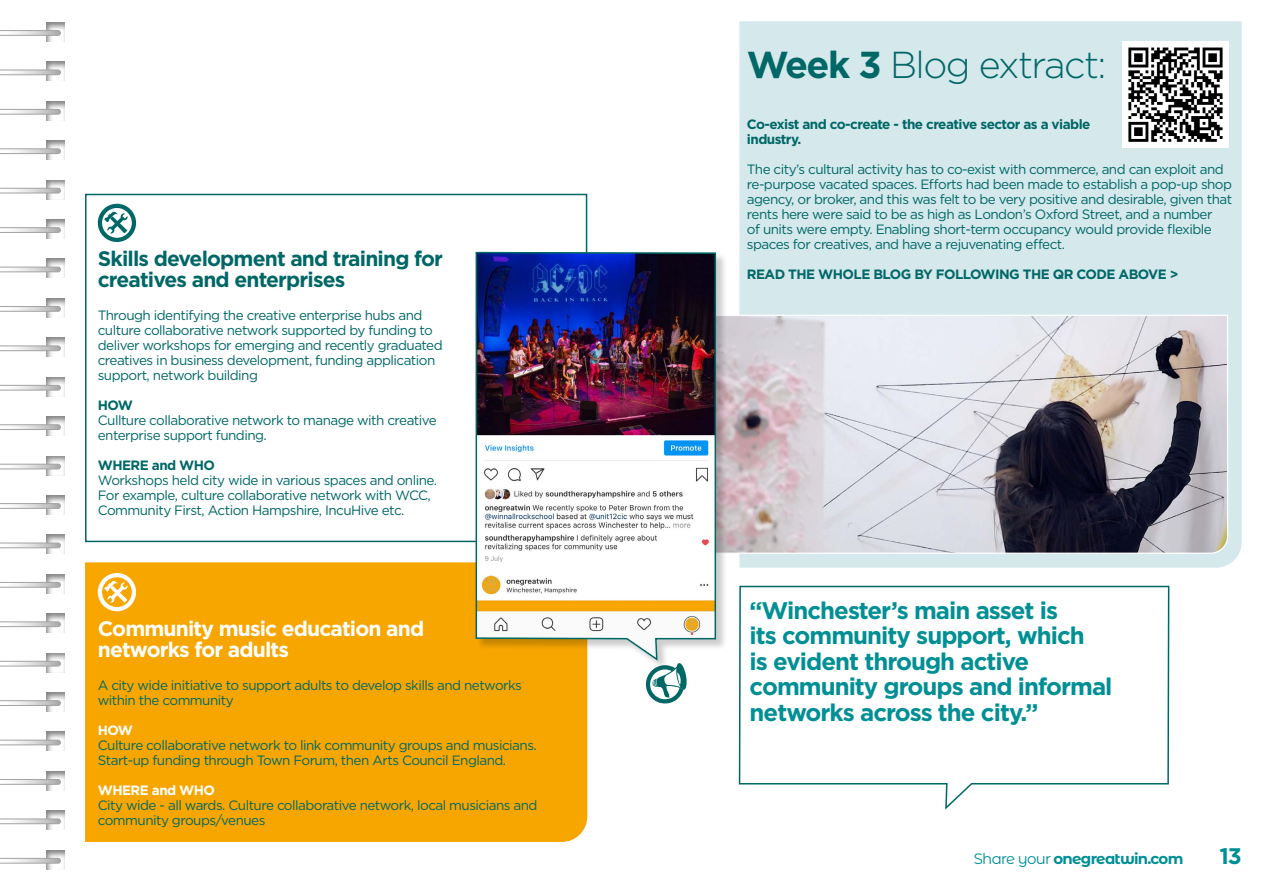
<style>
.page{position:relative;width:1263px;height:893px;background:#fff}
.page>*{position:absolute;margin:0;border:0;box-sizing:border-box;transform-origin:0 0}
.t1{font:300 37.5px "Gotham";letter-spacing:-.04em;color:#006767}
.t2{font:700 24px/25.5px "Gotham";letter-spacing:-.04em;color:#008f95}
.t3{font:700 22.5px "Gotham";color:#008f95}
.t4{font:700 21px/21px "Gotham";letter-spacing:-.04em;color:#006767}
.t5{font:700 21px/21px "Gotham";letter-spacing:-.04em;color:#fff}
.t6{font:700 15px "Montserrat Alternates";letter-spacing:-.05em;color:#008f95}
.t7{font:13.5px/15px "Gotham";letter-spacing:-.04em;color:#006767}
.t8{font:700 13.5px/15px "Gotham";letter-spacing:-.04em;color:#006767}
.t9{font:700 13.5px "Gotham";letter-spacing:-.04em;color:#fff}
.s1{font-weight:700}
.s2{font-weight:400}
</style>
<div class="page">
<svg style="left:738px;top:585px;width:432px;height:225px"></svg>
<div style="left:739px;top:21px;width:503px;height:547px;background:#d5e8eb"></div>
<svg style="left:728px;top:314px;width:501px;height:240px;background:#b6b3bb"></svg>
<img style="left:1122px;top:41px;width:106px;height:106px">
<div style="left:85px;top:562px;width:502px;height:280px;background:#f7a600"></div>
<div style="left:85px;top:194px;width:502px;height:348px;border:2px solid #006767"></div>
<svg style="left:98px;top:204px;width:38px;height:38px"></svg>
<svg style="left:98px;top:573px;width:38px;height:38px"></svg>
<svg style="left:646px;top:671px;width:41px;height:32px"></svg>
<div style="left:476px;top:252px;width:252px;height:419px;background:#000;opacity:.2"></div>
<img style="left:475px;top:251px;width:242px;height:411px">
<div style="left:34px;top:10px;width:45px;height:33px;background:#000;opacity:.5"></div>
<div style="left:34px;top:50px;width:45px;height:33px;background:#000;opacity:.5"></div>
<div style="left:34px;top:89px;width:45px;height:33px;background:#000;opacity:.5"></div>
<div style="left:34px;top:128px;width:45px;height:33px;background:#000;opacity:.5"></div>
<div style="left:34px;top:168px;width:45px;height:33px;background:#000;opacity:.5"></div>
<div style="left:34px;top:207px;width:45px;height:33px;background:#000;opacity:.5"></div>
<div style="left:34px;top:247px;width:45px;height:33px;background:#000;opacity:.5"></div>
<div style="left:34px;top:286px;width:45px;height:33px;background:#000;opacity:.5"></div>
<div style="left:34px;top:326px;width:45px;height:33px;background:#000;opacity:.5"></div>
<div style="left:34px;top:365px;width:45px;height:33px;background:#000;opacity:.5"></div>
<div style="left:34px;top:404px;width:45px;height:33px;background:#000;opacity:.5"></div>
<div style="left:34px;top:444px;width:45px;height:33px;background:#000;opacity:.5"></div>
<div style="left:34px;top:483px;width:45px;height:33px;background:#000;opacity:.5"></div>
<div style="left:34px;top:523px;width:45px;height:33px;background:#000;opacity:.5"></div>
<div style="left:34px;top:562px;width:45px;height:33px;background:#000;opacity:.5"></div>
<div style="left:34px;top:601px;width:45px;height:33px;background:#000;opacity:.5"></div>
<div style="left:34px;top:641px;width:45px;height:33px;background:#000;opacity:.5"></div>
<div style="left:34px;top:680px;width:45px;height:33px;background:#000;opacity:.5"></div>
<div style="left:34px;top:720px;width:45px;height:33px;background:#000;opacity:.5"></div>
<div style="left:34px;top:759px;width:45px;height:33px;background:#000;opacity:.5"></div>
<div style="left:34px;top:799px;width:45px;height:33px;background:#000;opacity:.5"></div>
<div style="left:34px;top:838px;width:45px;height:33px;background:#000;opacity:.5"></div>
<svg style="left:0;top:30px;width:61px;height:6px"></svg>
<svg style="left:0;top:70px;width:61px;height:5px"></svg>
<svg style="left:0;top:109px;width:61px;height:6px"></svg>
<svg style="left:0;top:148px;width:61px;height:6px"></svg>
<svg style="left:0;top:188px;width:61px;height:5px"></svg>
<svg style="left:0;top:227px;width:61px;height:6px"></svg>
<svg style="left:0;top:267px;width:61px;height:5px"></svg>
<svg style="left:0;top:306px;width:61px;height:6px"></svg>
<svg style="left:0;top:346px;width:61px;height:5px"></svg>
<svg style="left:0;top:385px;width:61px;height:5px"></svg>
<svg style="left:0;top:424px;width:61px;height:6px"></svg>
<svg style="left:0;top:464px;width:61px;height:5px"></svg>
<svg style="left:0;top:503px;width:61px;height:6px"></svg>
<svg style="left:0;top:543px;width:61px;height:5px"></svg>
<svg style="left:0;top:582px;width:61px;height:6px"></svg>
<svg style="left:0;top:621px;width:61px;height:6px"></svg>
<svg style="left:0;top:661px;width:61px;height:5px"></svg>
<svg style="left:0;top:700px;width:61px;height:6px"></svg>
<svg style="left:0;top:740px;width:61px;height:5px"></svg>
<svg style="left:0;top:779px;width:61px;height:6px"></svg>
<svg style="left:0;top:819px;width:61px;height:5px"></svg>
<svg style="left:0;top:858px;width:61px;height:5px"></svg>
<h3 class="t4" style="left:98px;top:248px;width:347px">Skills development and training for creatives and enterprises</h3>
<p class="t7" style="left:98px;top:307px;width:346px">Through identifying the creative enterprise hubs and culture collaborative network supported by funding to deliver workshops for emerging and recently graduated creatives in business development, funding application support, network building</p>
<p class="t8" style="left:98px;top:397px;width:37px">HOW</p>
<p class="t7" style="left:98px;top:412px;width:340px">Cullture collaborative network to manage with creative enterprise support funding.</p>
<p class="t8" style="left:98px;top:457px;width:119px">WHERE and WHO</p>
<p class="t7" style="left:98px;top:472px;width:341px">Workshops held city wide in various spaces and online.<br>For example, culture collaborative network with WCC,<br>Community First, Action Hampshire, IncuHive etc.</p>
<h3 class="t5" style="left:98px;top:617px;width:328px">Community music education and networks for adults</h3>
<p class="t7" style="left:98px;top:677px;width:426px">A city wide initiative to support adults to develop skills and networks within the community</p>
<p class="t9" style="left:98px;top:721px;width:37px">HOW</p>
<p class="t7" style="left:98px;top:737px;width:440px">Culture collaborative network to link community groups and musicians.<br>Start-up funding through Town Forum, then Arts Council England.</p>
<p class="t9" style="left:98px;top:781px;width:119px">WHERE and WHO</p>
<p class="t7" style="left:98px;top:797px;width:441px">City wide - all wards. Culture collaborative network, local musicians and community groups/venues</p>
<h1 class="t1" style="left:747px;top:41px;width:361px"><span class="s1">Week 3</span> Blog extract:</h1>
<p class="t8" style="left:747px;top:117px;width:345px">Co-exist and co-create - the creative sector as a viable industry.</p>
<p class="t7" style="left:747px;top:162px;width:487px">The city’s cultural activity has to co-exist with commerce, and can exploit and re-purpose vacated spaces. Efforts had been made to establish a pop-up shop agency, or broker, and this was felt to be very positive and desirable, given that rents here were said to be as high as London’s Oxford Street, and a number<br>of units were empty. Enabling short-term occupancy would provide flexible spaces for creatives, and have a rejuvenating effect.</p>
<p class="t8" style="left:747px;top:267px;width:433px">READ THE WHOLE BLOG BY FOLLOWING THE QR CODE ABOVE &gt;</p>
<h2 class="t2" style="left:750px;top:597px;width:364px">“Winchester’s main asset is<br>its community support, which<br>is evident through active community groups and informal networks across the city.”</h2>
<p class="t6" style="left:974px;top:848px;width:211px"><span class="s2">Share your</span> onegreatwin.com</p>
<h3 class="t3" style="left:1219px;top:841px;width:24px">13</h3>
</div>
